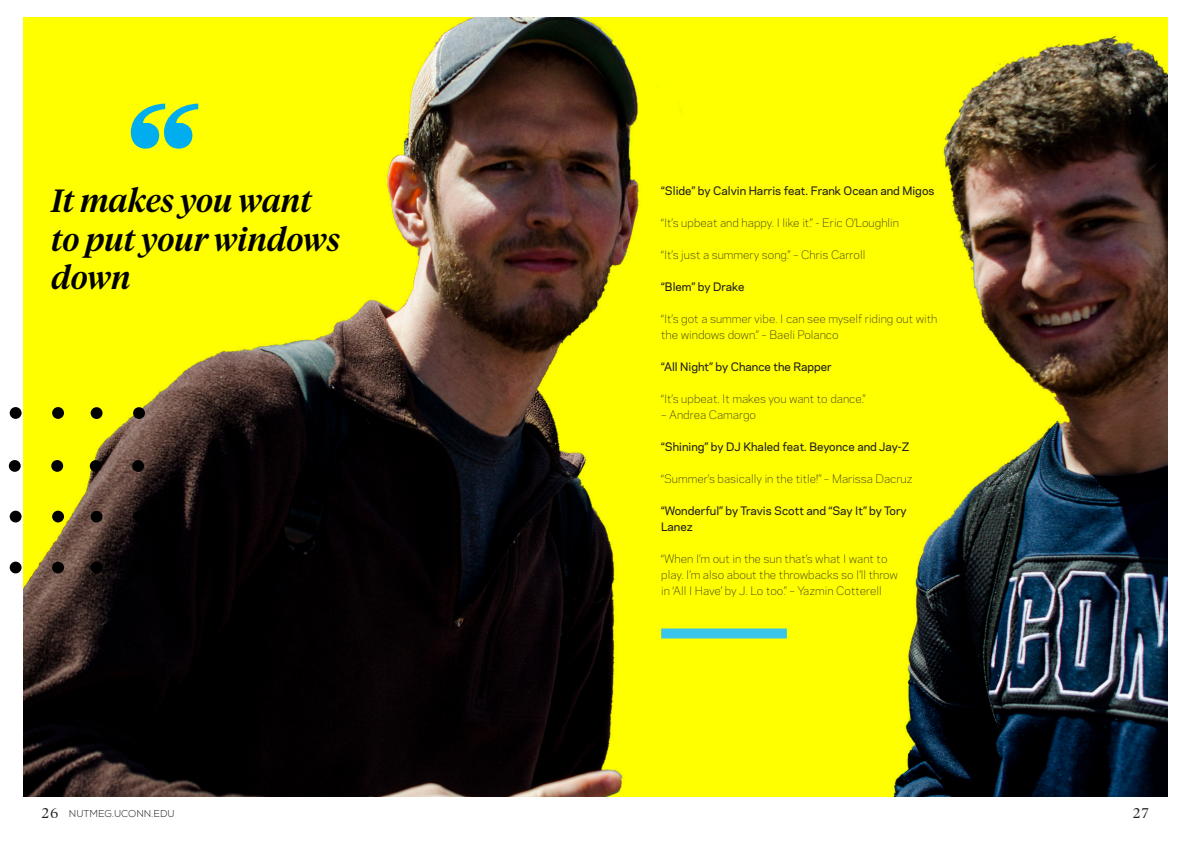
<style>
.page{position:relative;width:1191px;height:842px;background:#fff}
.page>*{position:absolute;margin:0;border:0;box-sizing:border-box;transform-origin:0 0}
.t1{font:italic 500 172px "Tiempos Headline";color:#00aeef}
.t2{font:italic 500 32px/38.4px "Tiempos Headline";color:#000}
.t3{font:300 14px "Tiempos Headline";color:#231f20}
.t4{font:300 11px/16px "Galaxie Polaris";color:#231f20}
.t5{font:500 11px/16px "Galaxie Polaris";color:#231f20}
.t6{font:300 10px "Nexa";color:#231f20}
.s1{font-family:"Tiempos Headline";font-size:14px}
</style>
<div class="page">
<img style="left:24px;top:18px;width:1143px;height:778px">
<div style="left:661px;top:628px;width:126px;height:10px;background:#39c4ea"></div>
<div style="left:51px;top:460px;width:12px;height:12px;background:#000;border-radius:50%"></div>
<div style="left:52px;top:511px;width:12px;height:11px;background:#000;border-radius:50%"></div>
<div style="left:52px;top:407px;width:12px;height:12px;background:#000;border-radius:50%"></div>
<div style="left:52px;top:562px;width:12px;height:11px;background:#000;border-radius:50%"></div>
<div style="left:9px;top:460px;width:12px;height:12px;background:#000;border-radius:50%"></div>
<div style="left:10px;top:511px;width:12px;height:11px;background:#000;border-radius:50%"></div>
<div style="left:10px;top:407px;width:12px;height:12px;background:#000;border-radius:50%"></div>
<div style="left:10px;top:562px;width:12px;height:11px;background:#000;border-radius:50%"></div>
<div style="left:132px;top:460px;width:12px;height:12px;background:#000;border-radius:50%"></div>
<div style="left:133px;top:511px;width:12px;height:12px;background:#000;border-radius:50%"></div>
<div style="left:133px;top:407px;width:12px;height:12px;background:#000;border-radius:50%"></div>
<div style="left:133px;top:562px;width:12px;height:11px;background:#000;border-radius:50%"></div>
<div style="left:90px;top:460px;width:12px;height:12px;background:#000;border-radius:50%"></div>
<div style="left:91px;top:511px;width:12px;height:12px;background:#000;border-radius:50%"></div>
<div style="left:91px;top:407px;width:12px;height:12px;background:#000;border-radius:50%"></div>
<div style="left:91px;top:562px;width:12px;height:11px;background:#000;border-radius:50%"></div>
<h1 class="t1" style="left:112px;top:55px;width:76px">“</h1>
<h2 class="t2" style="left:51px;top:180px;width:290px">It makes you want to put your windows down</h2>
<p class="t5" style="left:661px;top:183px;width:275px">“Slide” by Calvin Harris feat. Frank Ocean and Migos</p>
<p class="t4" style="left:661px;top:215px;width:239px">“It’s upbeat and happy. I like it.” - Eric O’Loughlin</p>
<p class="t4" style="left:661px;top:247px;width:206px">“It’s just a summery song.” – Chris Carroll</p>
<p class="t5" style="left:661px;top:279px;width:85px">“Blem” by Drake</p>
<p class="t4" style="left:661px;top:311px;width:278px">“It’s got a summer vibe. I can see myself riding out with the windows down.” – Baeli Polanco</p>
<p class="t5" style="left:661px;top:359px;width:172px">“All Night” by Chance the Rapper</p>
<p class="t4" style="left:661px;top:391px;width:206px">“It’s upbeat. It makes you want to dance.”</p>
<p class="t4" style="left:661px;top:407px;width:96px">– Andrea Camargo</p>
<p class="t5" style="left:661px;top:439px;width:250px">“Shining” by DJ Khaled feat. Beyonce and Jay-Z</p>
<p class="t4" style="left:661px;top:471px;width:253px">“Summer’s basically in the title!” – Marissa Dacruz</p>
<p class="t5" style="left:661px;top:503px;width:247px">“Wonderful” by Travis Scott and “Say It” by Tory<br>Lanez</p>
<p class="t4" style="left:661px;top:551px;width:238px">“When I’m out in the sun that’s what I want to play. I’m also about the throwbacks so I’ll throw in ‘All I Have’ by J. Lo too.” – Yazmin Cotterell</p>
<p class="t6" style="left:42px;top:807px;width:134px"><span class="s1">26</span> NUTMEG.UCONN.EDU</p>
<p class="t3" style="left:1133px;top:803px;width:17px">27</p>
</div>
